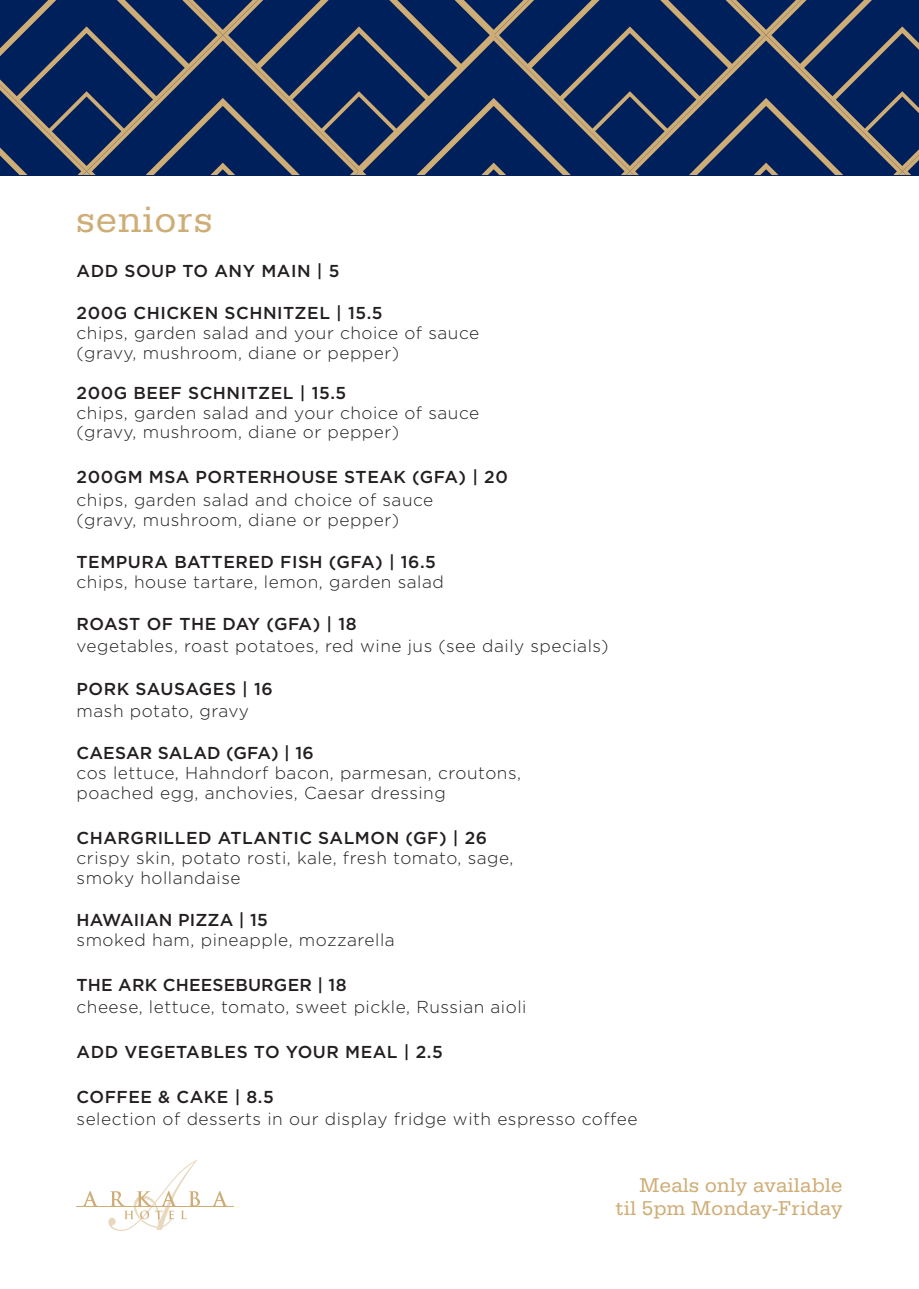
<style>
.page{position:relative;width:919px;height:1289px;background:#fff}
.page>*{position:absolute;margin:0;border:0;box-sizing:border-box;transform-origin:0 0}
.Dish_Names{font:37.95px "Serifa";letter-spacing:.04em;color:#cfad76}
.Body{font:20.7px "Serifa";letter-spacing:.02em;color:#cfad76}
.Body-2{font:300 17.25px "Gotham";letter-spacing:.03em;color:#231f20}
.Dish_Names-2{font:500 17.25px "Gotham";letter-spacing:.03em;color:#231f20}
.Body-3{font:500 17.25px "Gotham";letter-spacing:.01em;color:#231f20}
.Body-4{font:500 17.25px "Gotham";letter-spacing:.03em;color:#231f20}
</style>
<div class="page">
<svg style="left:84px;top:1191px;width:12px;height:14px"></svg>
<svg style="left:214px;top:1191px;width:12px;height:14px"></svg>
<svg style="left:108px;top:1159px;width:92px;height:72px"></svg>
<hr style="left:77px;top:1205px;width:157px;height:1px;background:#cfad76">
<svg style="left:0;top:0;width:918px;height:175px;background:#1f355f"></svg>
<p class="Dish_Names" style="left:77px;top:198px;width:137px">seniors</p>
<p class="Dish_Names-2" style="left:77px;top:261px;width:264px">ADD SOUP TO ANY MAIN | 5</p>
<p class="Dish_Names-2" style="left:77px;top:303px;width:307px">200G CHICKEN SCHNITZEL | 15.5</p>
<p class="Body-2" style="left:77px;top:324px;width:404px">chips, garden salad and your choice of sauce</p>
<p class="Body-2" style="left:77px;top:343px;width:324px">(gravy, mushroom, diane or pepper)</p>
<p class="Body-4" style="left:77px;top:383px;width:271px">200G BEEF SCHNITZEL | 15.5</p>
<p class="Body-2" style="left:77px;top:403px;width:404px">chips, garden salad and your choice of sauce</p>
<p class="Body-2" style="left:77px;top:423px;width:324px">(gravy, mushroom, diane or pepper)</p>
<p class="Dish_Names-2" style="left:77px;top:467px;width:433px">200GM MSA PORTERHOUSE STEAK (GFA) | 20</p>
<p class="Body-2" style="left:77px;top:490px;width:358px">chips, garden salad and choice of sauce</p>
<p class="Body-2" style="left:77px;top:510px;width:324px">(gravy, mushroom, diane or pepper)</p>
<p class="Dish_Names-2" style="left:77px;top:552px;width:361px">TEMPURA BATTERED FISH (GFA) | 16.5</p>
<p class="Body-2" style="left:77px;top:572px;width:369px">chips, house tartare, lemon, garden salad</p>
<p class="Dish_Names-2" style="left:77px;top:614px;width:282px">ROAST OF THE DAY (GFA) | 18</p>
<p class="Body-2" style="left:77px;top:637px;width:533px">vegetables, roast potatoes, red wine jus (see daily specials)</p>
<p class="Dish_Names-2" style="left:77px;top:678px;width:198px">PORK SAUSAGES | 16</p>
<p class="Body-2" style="left:77px;top:701px;width:174px">mash potato, gravy</p>
<p class="Body-3" style="left:77px;top:743px;width:239px">CAESAR SALAD (GFA) | 16</p>
<p class="Body-2" style="left:77px;top:763px;width:446px">cos lettuce, Hahndorf bacon, parmesan, croutons,</p>
<p class="Body-2" style="left:77px;top:783px;width:370px">poached egg, anchovies, Caesar dressing</p>
<p class="Dish_Names-2" style="left:77px;top:828px;width:412px">CHARGRILLED ATLANTIC SALMON (GF) | 26</p>
<p class="Body-2" style="left:77px;top:848px;width:438px">crispy skin, potato rosti, kale, fresh tomato, sage,</p>
<p class="Body-2" style="left:77px;top:868px;width:165px">smoky hollandaise</p>
<p class="Body-3" style="left:77px;top:910px;width:193px">HAWAIIAN PIZZA | 15</p>
<p class="Body-2" style="left:77px;top:930px;width:319px">smoked ham, pineapple, mozzarella</p>
<p class="Body-3" style="left:77px;top:974px;width:271px">THE ARK CHEESEBURGER | 18</p>
<p class="Body-2" style="left:77px;top:997px;width:451px">cheese, lettuce, tomato, sweet pickle, Russian aioli</p>
<p class="Dish_Names-2" style="left:77px;top:1042px;width:367px">ADD VEGETABLES TO YOUR MEAL | 2.5</p>
<p class="Dish_Names-2" style="left:77px;top:1086px;width:199px">COFFEE &amp; CAKE | 8.5</p>
<p class="Body-2" style="left:77px;top:1109px;width:562px">selection of desserts in our display fridge with espresso coffee</p>
<p class="Body" style="left:639px;top:1173px;width:204px">Meals only available</p>
<p class="Body" style="left:615px;top:1196px;width:228px">til 5pm Monday-Friday</p>
</div>
